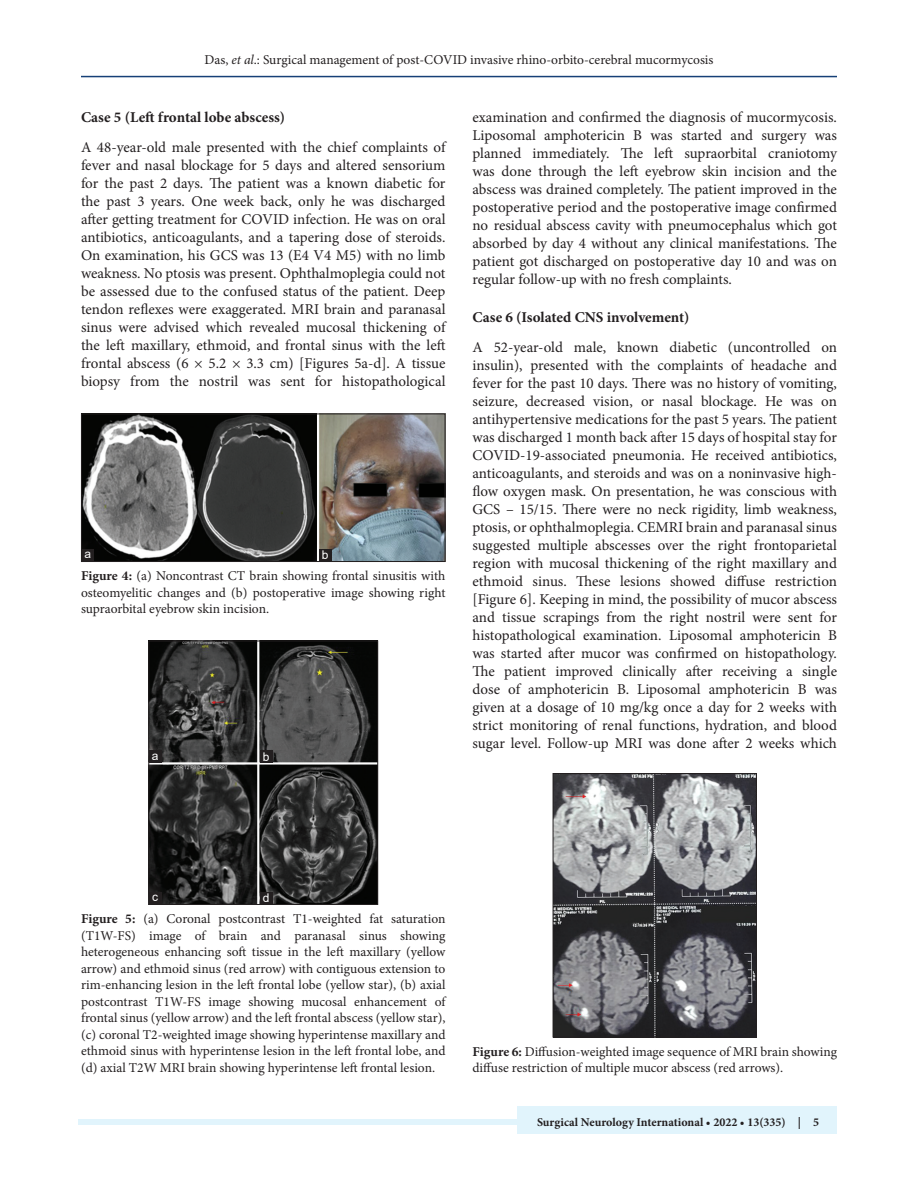
<style>
.page{position:relative;width:918px;height:1188px;background:#fff}
.page>*{position:absolute;margin:0;border:0;box-sizing:border-box;transform-origin:0 0}
.TX{font:15px/18px "Minion Pro";color:#231f20;text-align:justify}
.t1{font:700 15px "Minion Pro";color:#231f20}
.FGC{font:13.5px/16.5px "Minion Pro";color:#231f20;text-align:justify}
.t2{font:700 12px "Minion Pro";color:#231f20}
.LABEL{font:12px "Arial";color:#fff}
.s1{font-style:italic}
.s2{font-weight:700}
</style>
<div class="page">
<hr style="left:81px;top:76px;width:756px;height:1px;background:#164077">
<div style="left:78px;top:1119px;width:756px;height:6px;background:#e1f4fc"></div>
<div style="left:518px;top:1106px;width:319px;height:28px;background:#e1f4fc"></div>
<img style="left:555px;top:775px;width:200px;height:260px">
<div style="left:553px;top:773px;width:204px;height:264px;border:1px solid #231f20"></div>
<img style="left:151px;top:643px;width:225px;height:260px">
<div style="left:149px;top:641px;width:229px;height:264px;border:1px solid #231f20"></div>
<div style="left:260px;top:892px;width:12px;height:12px;background:#231f20"></div>
<div style="left:149px;top:892px;width:13px;height:12px;background:#231f20"></div>
<div style="left:260px;top:750px;width:12px;height:13px;background:#231f20"></div>
<div style="left:149px;top:750px;width:13px;height:13px;background:#231f20"></div>
<img style="left:83px;top:416px;width:360px;height:144px">
<div style="left:81px;top:414px;width:364px;height:148px;border:1px solid #231f20"></div>
<div style="left:319px;top:549px;width:13px;height:13px;background:#231f20"></div>
<div style="left:81px;top:549px;width:13px;height:13px;background:#231f20"></div>
<p class="FGC" style="left:204px;top:51px;width:511px">Das, <span class="s1">et al</span>.: Surgical management of post-COVID invasive rhino-orbito-cerebral mucormycosis</p>
<h2 class="t1" style="left:81px;top:107px;width:206px">Case 5 (Left frontal lobe abscess)</h2>
<p class="TX" style="left:81px;top:139px;width:366px">A 48-year-old male presented with the chief complaints of fever and nasal blockage for 5 days and altered sensorium for the past 2 days. The patient was a known diabetic for the past 3 years. One week back, only he was discharged after getting treatment for COVID infection. He was on oral antibiotics, anticoagulants, and a tapering dose of steroids.<br>On examination, his GCS was 13 (E4 V4 M5) with no limb weakness. No ptosis was present. Ophthalmoplegia could not be assessed due to the confused status of the patient. Deep tendon reflexes were exaggerated. MRI brain and paranasal sinus were advised which revealed mucosal thickening of the left maxillary, ethmoid, and frontal sinus with the left frontal abscess (6 × 5.2 × 3.3 cm) [Figures 5a-d]. A tissue biopsy from the nostril was sent for histopathological</p>
<p class="LABEL" style="left:84px;top:546px;width:8px">a</p>
<p class="LABEL" style="left:322px;top:547px;width:8px">b</p>
<p class="FGC" style="left:81px;top:568px;width:366px"><span class="s2">Figure 4:</span> (a) Noncontrast CT brain showing frontal sinusitis with osteomyelitic changes and (b) postoperative image showing right supraorbital eyebrow skin incision.</p>
<p class="LABEL" style="left:152px;top:747px;width:8px">a</p>
<p class="LABEL" style="left:263px;top:748px;width:8px">b</p>
<p class="TX" style="left:472px;top:109px;width:366px">examination and confirmed the diagnosis of mucormycosis.<br>Liposomal amphotericin B was started and surgery was planned immediately. The left supraorbital craniotomy was done through the left eyebrow skin incision and the abscess was drained completely. The patient improved in the postoperative period and the postoperative image confirmed no residual abscess cavity with pneumocephalus which got absorbed by day 4 without any clinical manifestations. The patient got discharged on postoperative day 10 and was on regular follow-up with no fresh complaints.</p>
<h2 class="t1" style="left:472px;top:306px;width:219px">Case 6 (Isolated CNS involvement)</h2>
<p class="TX" style="left:472px;top:338px;width:366px">A 52-year-old male, known diabetic (uncontrolled on insulin), presented with the complaints of headache and fever for the past 10 days. There was no history of vomiting, seizure, decreased vision, or nasal blockage. He was on antihypertensive medications for the past 5 years. The patient was discharged 1 month back after 15 days of hospital stay for COVID-19-associated pneumonia. He received antibiotics, anticoagulants, and steroids and was on a noninvasive high&shy;flow oxygen mask. On presentation, he was conscious with GCS – 15/15. There were no neck rigidity, limb weakness, ptosis, or ophthalmoplegia. CEMRI brain and paranasal sinus suggested multiple abscesses over the right frontoparietal region with mucosal thickening of the right maxillary and ethmoid sinus. These lesions showed diffuse restriction [Figure 6]. Keeping in mind, the possibility of mucor abscess and tissue scrapings from the right nostril were sent for histopathological examination. Liposomal amphotericin B was started after mucor was confirmed on histopathology.<br>The patient improved clinically after receiving a single dose of amphotericin B. Liposomal amphotericin B was given at a dosage of 10 mg/kg once a day for 2 weeks with strict monitoring of renal functions, hydration, and blood sugar level. Follow-up MRI was done after 2 weeks which</p>
<p class="LABEL" style="left:152px;top:889px;width:7px">c</p>
<p class="LABEL" style="left:263px;top:890px;width:8px">d</p>
<p class="FGC" style="left:81px;top:911px;width:366px"><span class="s2">Figure 5:</span> (a) Coronal postcontrast T1-weighted fat saturation (T1W-FS) image of brain and paranasal sinus showing heterogeneous enhancing soft tissue in the left maxillary (yellow arrow) and ethmoid sinus (red arrow) with contiguous extension to rim-enhancing lesion in the left frontal lobe (yellow star), (b) axial postcontrast T1W-FS image showing mucosal enhancement of frontal sinus (yellow arrow) and the left frontal abscess (yellow star), (c) coronal T2-weighted image showing hyperintense maxillary and ethmoid sinus with hyperintense lesion in the left frontal lobe, and (d) axial T2W MRI brain showing hyperintense left frontal lesion.</p>
<p class="FGC" style="left:472px;top:1043px;width:366px"><span class="s2">Figure 6:</span> Diffusion-weighted image sequence of MRI brain showing diffuse restriction of multiple mucor abscess (red arrows).</p>
<p class="t2" style="left:537px;top:1113px;width:284px">Surgical Neurology International • 2022 • 13(335) | 5</p>
</div>
